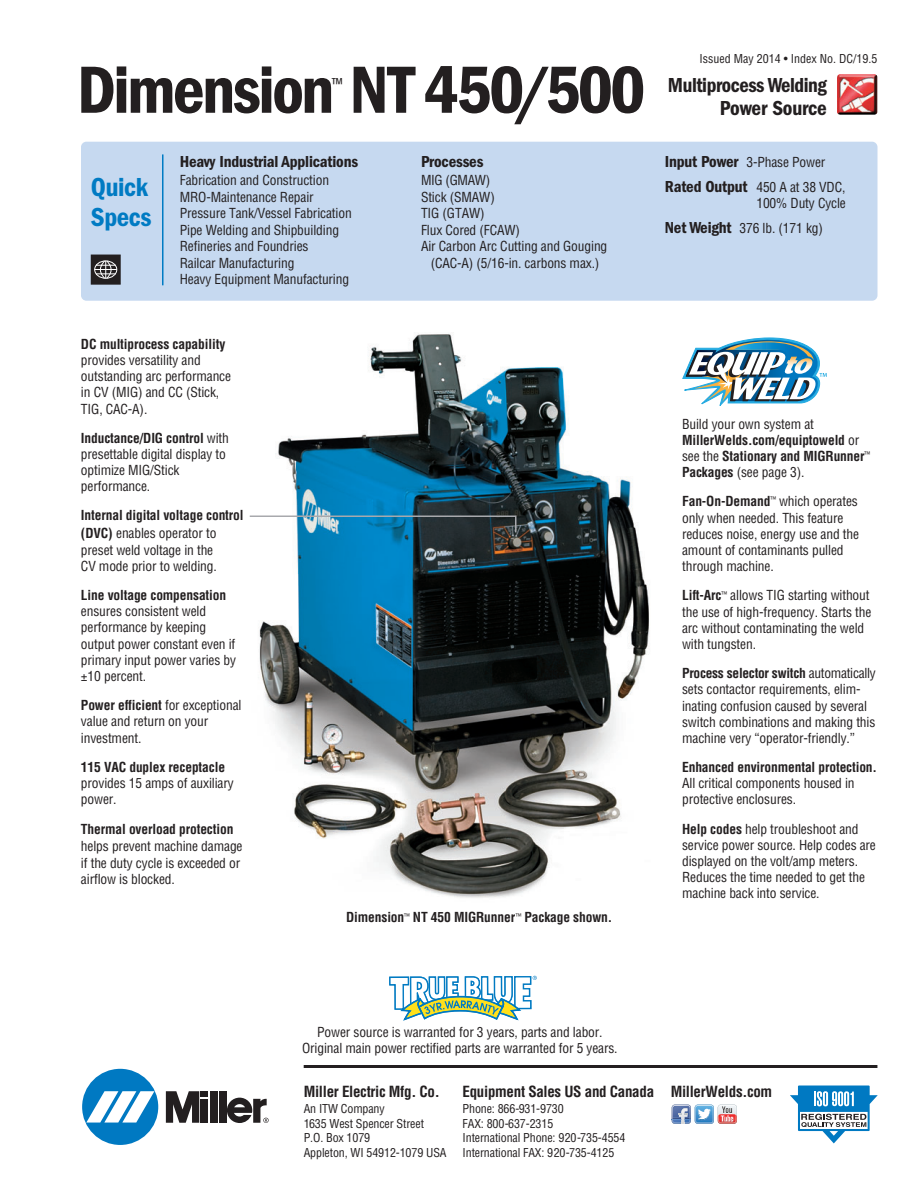
<style>
.page{position:relative;width:918px;height:1188px;background:#fff}
.page>*{position:absolute;margin:0;border:0;box-sizing:border-box;transform-origin:0 0}
.t1{font:69px "ITC Franklin Gothic Std Dm Cd";letter-spacing:-.035em;color:#231f20}
.t2{font:27px/30px "ITC Franklin Gothic Std Dm Cd";letter-spacing:-.015em;color:#007bc3}
.t3{font:21px "ITC Franklin Gothic Std Dm Cd";letter-spacing:-.02em;color:#231f20}
.t4{font:16.5px "ITC Franklin Gothic Std Dm Cd";letter-spacing:-.01em;color:#231f20}
.t5{font:condensed 16.5px "ITC Franklin Gothic Std";color:#231f20}
.t6{font:700 condensed 15px "Helvetica";letter-spacing:-.02em;color:#231f20}
.t7{font:condensed 13.5px/16.2px "Helvetica";letter-spacing:-.01em;color:#231f20}
.t8{font:700 condensed 13.5px/16.2px "Helvetica";letter-spacing:-.01em;color:#231f20}
.t9{font:condensed 12px/14.4px "Helvetica";letter-spacing:-.01em;color:#231f20}
.s1{font-weight:700}
.s2{font-family:"ITC Franklin Gothic Std Dm Cd";font-stretch:normal;font-size:16.5px}
.s3{font-weight:400}
</style>
<div class="page">
<img style="left:259px;top:333px;width:390px;height:565px">
<img style="left:837px;top:74px;width:40px;height:41px">
<div style="left:81px;top:142px;width:797px;height:159px;background:#c6d9f0;border-radius:5px"></div>
<hr style="left:304px;top:1065px;width:573px;height:3px;background:#231f20">
<div style="left:92px;top:256px;width:27px;height:27px;background:#231f20"></div>
<svg style="left:95px;top:262px;width:21px;height:17px"></svg>
<div style="left:94px;top:260px;width:23px;height:19px;border:1px solid #fff;border-radius:50%"></div>
<div style="left:91px;top:255px;width:29px;height:29px;border:1px solid #231f20"></div>
<svg style="left:249px;top:515px;width:268px;height:19px"></svg>
<img style="left:682px;top:337px;width:145px;height:69px">
<svg style="left:790px;top:1086px;width:88px;height:57px"></svg>
<div style="left:82px;top:1069px;width:76px;height:76px;background:#0079c2;border-radius:50%"></div>
<svg style="left:86px;top:1091px;width:68px;height:32px"></svg>
<div style="left:210px;top:1091px;width:7px;height:32px;background:#231f20"></div>
<div style="left:219px;top:1091px;width:7px;height:32px;background:#231f20"></div>
<div style="left:201px;top:1091px;width:7px;height:6px;background:#231f20"></div>
<div style="left:201px;top:1099px;width:7px;height:24px;background:#231f20"></div>
<svg style="left:166px;top:1091px;width:33px;height:32px"></svg>
<svg style="left:227px;top:1098px;width:42px;height:25px"></svg>
<svg style="left:672px;top:1105px;width:65px;height:19px"></svg>
<hr style="left:162px;top:154px;width:2px;height:131px;background:#007bc3">
<svg style="left:389px;top:975px;width:148px;height:46px"></svg>
<h1 class="t1" style="left:77px;top:67px;width:570px">Dimension NT 450/500</h1>
<p class="t5" style="left:332px;top:73px;width:13px">™</p>
<h2 class="t2" style="left:91px;top:175px;width:62px">Quick<br>Specs</h2>
<p class="t4" style="left:180px;top:156px;width:180px">Heavy Industrial Applications</p>
<p class="t7" style="left:180px;top:173px;width:173px">Fabrication and Construction<br>MRO-Maintenance Repair<br>Pressure Tank/Vessel Fabrication<br>Pipe Welding and Shipbuilding<br>Refineries and Foundries<br>Railcar Manufacturing<br>Heavy Equipment Manufacturing</p>
<p class="t8" style="left:81px;top:337px;width:146px">DC multiprocess capability</p>
<p class="t7" style="left:81px;top:353px;width:152px">provides versatility and outstanding arc performance in CV (MIG) and CC (Stick,<br>TIG, CAC-A).</p>
<p class="t7" style="left:81px;top:431px;width:149px"><span class="s1">Inductance/DIG control</span> with presettable digital display to optimize MIG/Stick performance.</p>
<p class="t7" style="left:81px;top:508px;width:164px;line-height:16.8px"><span class="s1">Internal digital voltage control (DVC)</span> enables operator to preset weld voltage in the<br>CV mode prior to welding.</p>
<p class="t8" style="left:81px;top:588px;width:147px">Line voltage compensation</p>
<p class="t7" style="left:81px;top:604px;width:157px">ensures consistent weld performance by keeping output power constant even if primary input power varies by ±10 percent.</p>
<p class="t7" style="left:81px;top:698px;width:162px"><span class="s1">Power efficient</span> for exceptional value and return on your investment.</p>
<p class="t8" style="left:81px;top:760px;width:146px">115 VAC duplex receptacle</p>
<p class="t7" style="left:81px;top:776px;width:154px">provides 15 amps of auxiliary power.</p>
<p class="t8" style="left:81px;top:823px;width:154px">Thermal overload protection</p>
<p class="t7" style="left:81px;top:839px;width:163px">helps prevent machine damage if the duty cycle is exceeded or airflow is blocked.</p>
<p class="t4" style="left:421px;top:156px;width:64px">Processes</p>
<p class="t7" style="left:421px;top:173px;width:71px">MIG (GMAW)</p>
<p class="t7" style="left:421px;top:190px;width:75px">Stick (SMAW)</p>
<p class="t7" style="left:421px;top:206px;width:65px">TIG (GTAW)</p>
<p class="t7" style="left:421px;top:223px;width:101px">Flux Cored (FCAW)</p>
<p class="t7" style="left:421px;top:239px;width:188px">Air Carbon Arc Cutting and Gouging</p>
<p class="t7" style="left:431px;top:256px;width:170px">(CAC-A) (5/16-in. carbons max.)</p>
<p class="t8" style="left:346px;top:910px;width:268px">Dimension<sup>™</sup> NT 450 MIGRunner<sup>™</sup> Package shown.</p>
<p class="t9" style="left:700px;top:52px;width:179px">Issued May 2014 • Index No. DC/19.5</p>
<h3 class="t3" style="left:668px;top:78px;width:160px">Multiprocess Welding</h3>
<h3 class="t3" style="left:720px;top:101px;width:108px">Power Source</h3>
<p class="t7" style="left:665px;top:150px;width:182px;line-height:25.2px"><span class="s2">Input Power</span> 3-Phase Power<br><span class="s2">Rated Output</span> 450 A at 38 VDC,</p>
<p class="t7" style="left:665px;top:192px;width:183px;line-height:25.2px;text-indent:92px">100% Duty Cycle<br><span class="s2">Net Weight</span> 376 lb. (171 kg)</p>
<p class="t8" style="left:682px;top:417px;width:190px"><span class="s3">Build your own system at<br></span>MillerWelds.com/equiptoweld <span class="s3">or see the</span> Stationary and MIGRunner<sup>™<br></sup>Packages <span class="s3">(see page 3).</span></p>
<p class="t7" style="left:682px;top:494px;width:179px"><span class="s1">Fan-On-Demand</span><sup>™</sup> which operates only when needed. This feature reduces noise, energy use and the amount of contaminants pulled through machine.</p>
<p class="t7" style="left:682px;top:588px;width:191px"><span class="s1">Lift-Arc</span><sup>™</sup> allows TIG starting without the use of high-frequency. Starts the arc without contaminating the weld with tungsten.</p>
<p class="t7" style="left:682px;top:666px;width:195px"><span class="s1">Process selector switch</span> automatically sets contactor requirements, elim - inating confusion caused by several switch combinations and making this machine very “operator-friendly.”</p>
<p class="t8" style="left:682px;top:760px;width:196px">Enhanced environmental protection.</p>
<p class="t7" style="left:682px;top:776px;width:174px">All critical components housed in protective enclosures.</p>
<p class="t7" style="left:682px;top:822px;width:195px"><span class="s1">Help codes</span> help troubleshoot and service power source. Help codes are displayed on the volt/amp meters.<br>Reduces the time needed to get the machine back into service.</p>
<p class="t7" style="left:302px;top:1025px;width:317px;text-align:center">Power source is warranted for 3 years, parts and labor.<br>Original main power rectified parts are warranted for 5 years.</p>
<p class="t6" style="left:304px;top:1085px;width:137px">Miller Electric Mfg. Co.</p>
<p class="t9" style="left:304px;top:1103px;width:144px">An ITW Company<br>1635 West Spencer Street<br>P.O. Box 1079<br>Appleton, WI 54912-1079 USA</p>
<p class="t6" style="left:463px;top:1085px;width:311px">Equipment Sales US and Canada MillerWelds.com</p>
<p class="t9" style="left:463px;top:1103px;width:164px">Phone: 866-931-9730<br>FAX: 800-637-2315<br>International Phone: 920-735-4554<br>International FAX: 920-735-4125</p>
</div>
